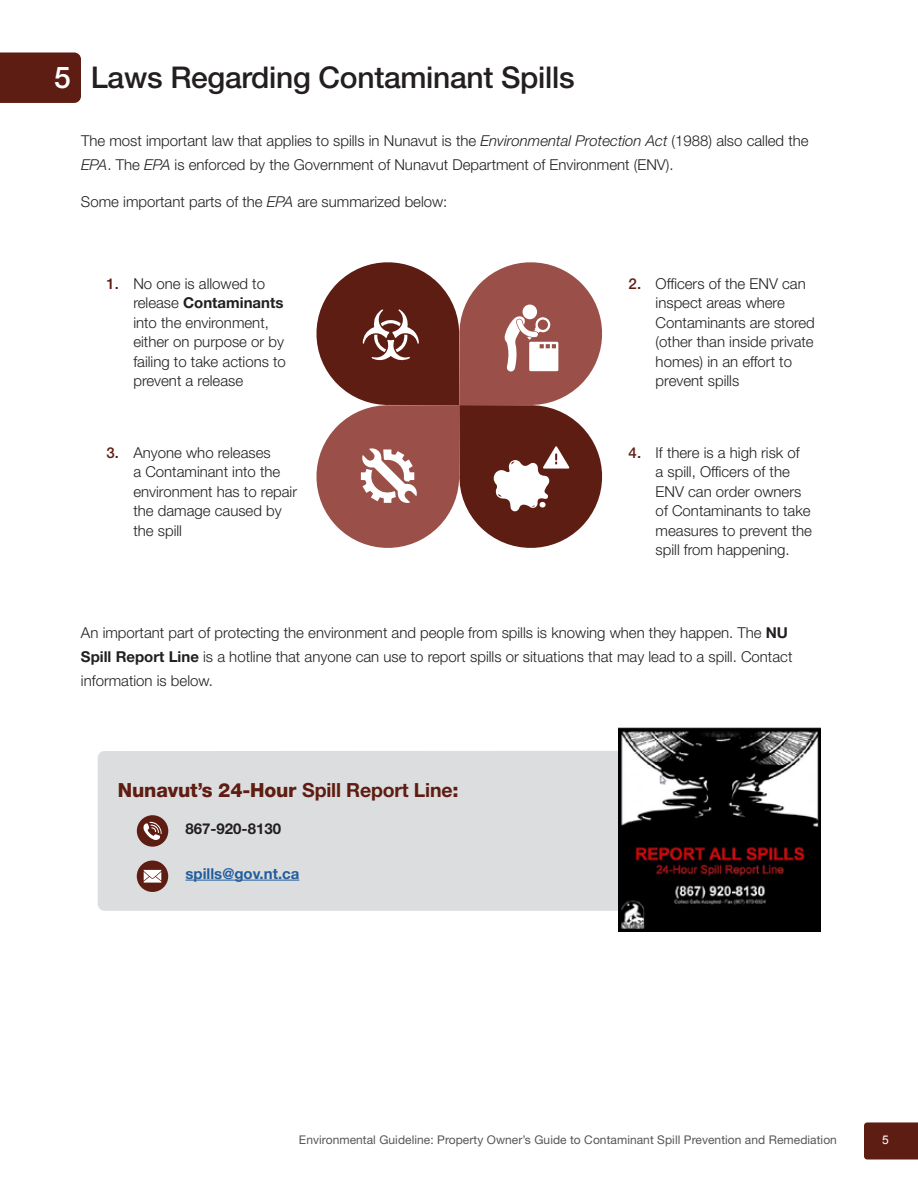
<style>
.page{position:relative;width:918px;height:1188px;background:#fff}
.page>*{position:absolute;margin:0;border:0;box-sizing:border-box;transform-origin:0 0}
.t1{font:500 30px "Helvetica Neue LT Std";letter-spacing:-.01em;color:#231f20}
.t2{font:800 19.5px "Helvetica Neue LT Std";letter-spacing:-.01em;color:#5e1d12}
.t3{font:300 15px/19.5px "Helvetica Neue LT Std";color:#231f20}
.t4{font:700 15px "Helvetica Neue LT Std";color:#215e9e}
.t5{font:700 15px "Helvetica Neue LT Std";color:#231f20}
.t6{font:12px "Helvetica Neue LT Std";letter-spacing:.005em;color:#555659}
.t7{font:12px "Arial";color:#fff}
.s1{color:#fff}
.s2{font-style:italic}
.s3{font-weight:500;color:#5e1d12}
.s4{font-weight:700}
</style>
<div class="page">
<div style="left:864px;top:1122px;width:54px;height:38px;background:#5e1d12"></div>
<svg style="left:316px;top:262px;width:287px;height:286px"></svg>
<div style="left:0;top:52px;width:81px;height:51px;background:#5e1d12"></div>
<div style="left:98px;top:751px;width:558px;height:160px;background:#dcddde;border-radius:7px"></div>
<hr style="left:185px;top:880px;width:114px;height:1px;background:#215e9e">
<div style="left:137px;top:815px;width:31px;height:32px;background:#5e1d12;border-radius:50%"></div>
<svg style="left:143px;top:822px;width:19px;height:18px"></svg>
<div style="left:137px;top:861px;width:31px;height:31px;background:#5e1d12;border-radius:50%"></div>
<svg style="left:144px;top:870px;width:17px;height:13px"></svg>
<img style="left:619px;top:728px;width:202px;height:203px">
<h1 class="t1" style="left:54px;top:60px;width:522px"><span class="s1">5</span> Laws Regarding Contaminant Spills</h1>
<p class="t3" style="left:81px;top:128px;width:729px;line-height:24px">The most important law that applies to spills in Nunavut is the <span class="s2">Environmental Protection Act</span> (1988) also called the<br><span class="s2">EPA</span>. The <span class="s2">EPA</span> is enforced by the Government of Nunavut Department of Environment (ENV).</p>
<p class="t3" style="left:81px;top:192px;width:368px">Some important parts of the <span class="s2">EPA</span> are summarized below:</p>
<p class="t3" style="left:133px;top:273px;width:154px;text-indent:-27px"><span class="s3">1.</span> No one is allowed to release <span class="s4">Contaminants </span>into the environment, either on purpose or by failing to take actions to prevent a release</p>
<p class="t3" style="left:133px;top:442px;width:165px;text-indent:-27px"><span class="s3">3.</span> Anyone who releases<br>a Contaminant into the environment has to repair the damage caused by the spill</p>
<p class="t3" style="left:656px;top:273px;width:161px;text-indent:-27px"><span class="s3">2.</span> Officers of the ENV can inspect areas where<br>Contaminants are stored (other than inside private homes) in an effort to prevent spills</p>
<p class="t3" style="left:656px;top:442px;width:158px;text-indent:-27px"><span class="s3">4.</span> If there is a high risk of<br>a spill, Officers of the<br>ENV can order owners of Contaminants to take measures to prevent the spill from happening.</p>
<p class="t3" style="left:81px;top:620px;width:713px;line-height:24px">An important part of protecting the environment and people from spills is knowing when they happen. The <span class="s4">NU<br>Spill Report Line</span> is a hotline that anyone can use to report spills or situations that may lead to a spill. Contact information is below.</p>
<h2 class="t2" style="left:118px;top:778px;width:342px">Nunavut’s 24-Hour <span class="s4">Spill Report Line</span>:</h2>
<p class="t5" style="left:185px;top:820px;width:97px">867-920-8130</p>
<p class="t4" style="left:185px;top:864px;width:115px">spills@gov.nt.ca</p>
<p class="t6" style="left:299px;top:1132px;width:539px">Environmental Guideline: Property Owner’s Guide to Contaminant Spill Prevention and Remediation</p>
<p class="t7" style="left:882px;top:1132px;width:8px">5</p>
</div>
